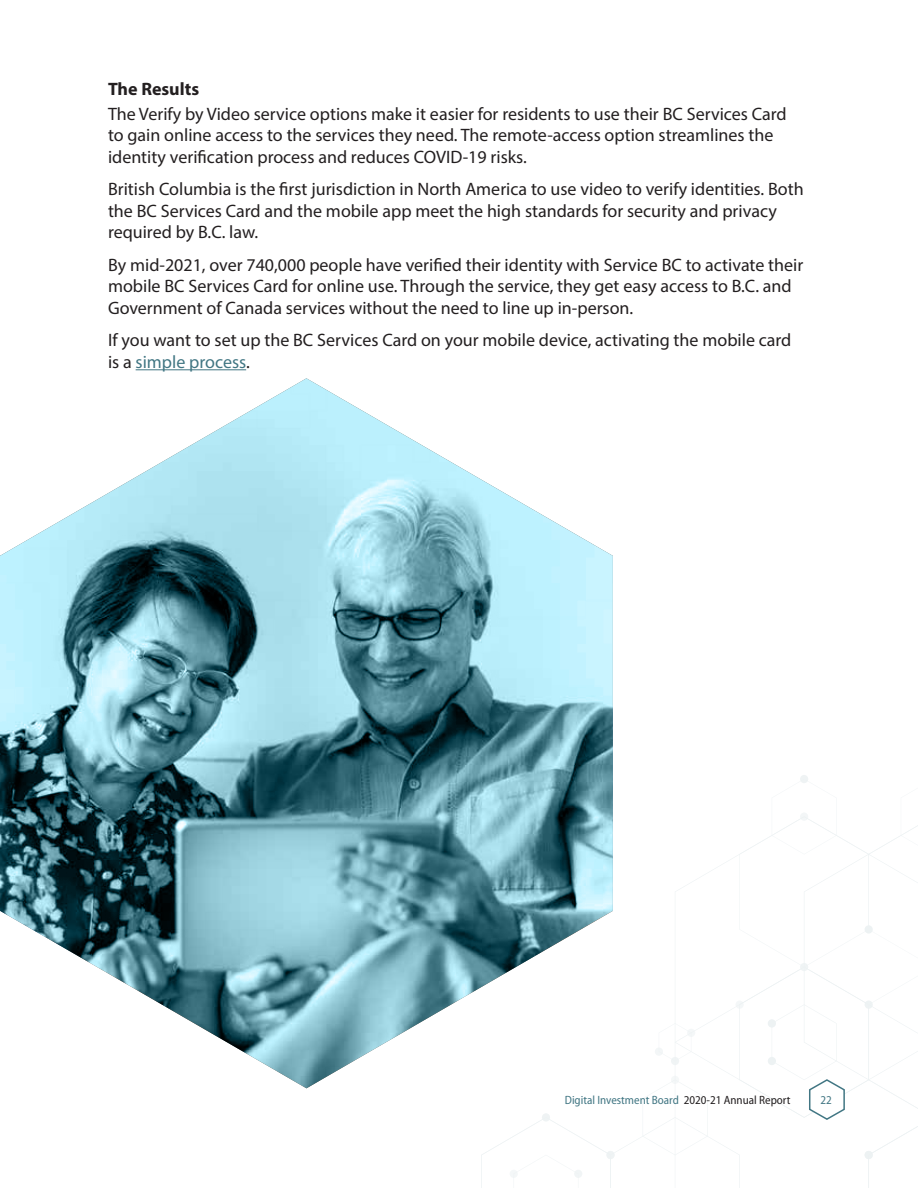
<style>
.page{position:relative;width:918px;height:1188px;background:#fff}
.page>*{position:absolute;margin:0;border:0;box-sizing:border-box;transform-origin:0 0}
.Body{font:18px/21.6px "Myriad Pro";color:#231f20}
.Body_H4{font:700 18px "Myriad Pro";color:#231f20}
.t1{font:semi-condensed 12px "Myriad Pro";color:#417683}
.s1{color:#417683}
.s2{color:#231f20}
</style>
<div class="page">
<img style="left:0;top:378px;width:613px;height:710px">
<hr style="left:136px;top:369px;width:110px;height:1px;background:#417683">
<svg style="left:407px;top:702px;width:511px;height:486px"></svg>
<h4 class="Body_H4" style="left:108px;top:77px;width:93px">The Results</h4>
<p class="Body" style="left:108px;top:102px;width:680px">The Verify by Video service options make it easier for residents to use their BC Services Card to gain online access to the services they need. The remote-access option streamlines the identity verification process and reduces COVID-19 risks.</p>
<p class="Body" style="left:108px;top:178px;width:697px">British Columbia is the first jurisdiction in North America to use video to verify identities. Both the BC Services Card and the mobile app meet the high standards for security and privacy required by B.C. law.</p>
<p class="Body" style="left:108px;top:254px;width:697px">By mid-2021, over 740,000 people have verified their identity with Service BC to activate their mobile BC Services Card for online use. Through the service, they get easy access to B.C. and<br>Government of Canada services without the need to line up in-person.</p>
<p class="Body" style="left:108px;top:329px;width:685px">If you want to set up the BC Services Card on your mobile device, activating the mobile card is a <span class="s1">simple process</span>.</p>
<p class="t1" style="left:565px;top:1093px;width:227px">Digital Investment Board <span class="s2">2020-21 Annual Report</span></p>
<p class="t1" style="left:821px;top:1094px;width:13px">22</p>
</div>
